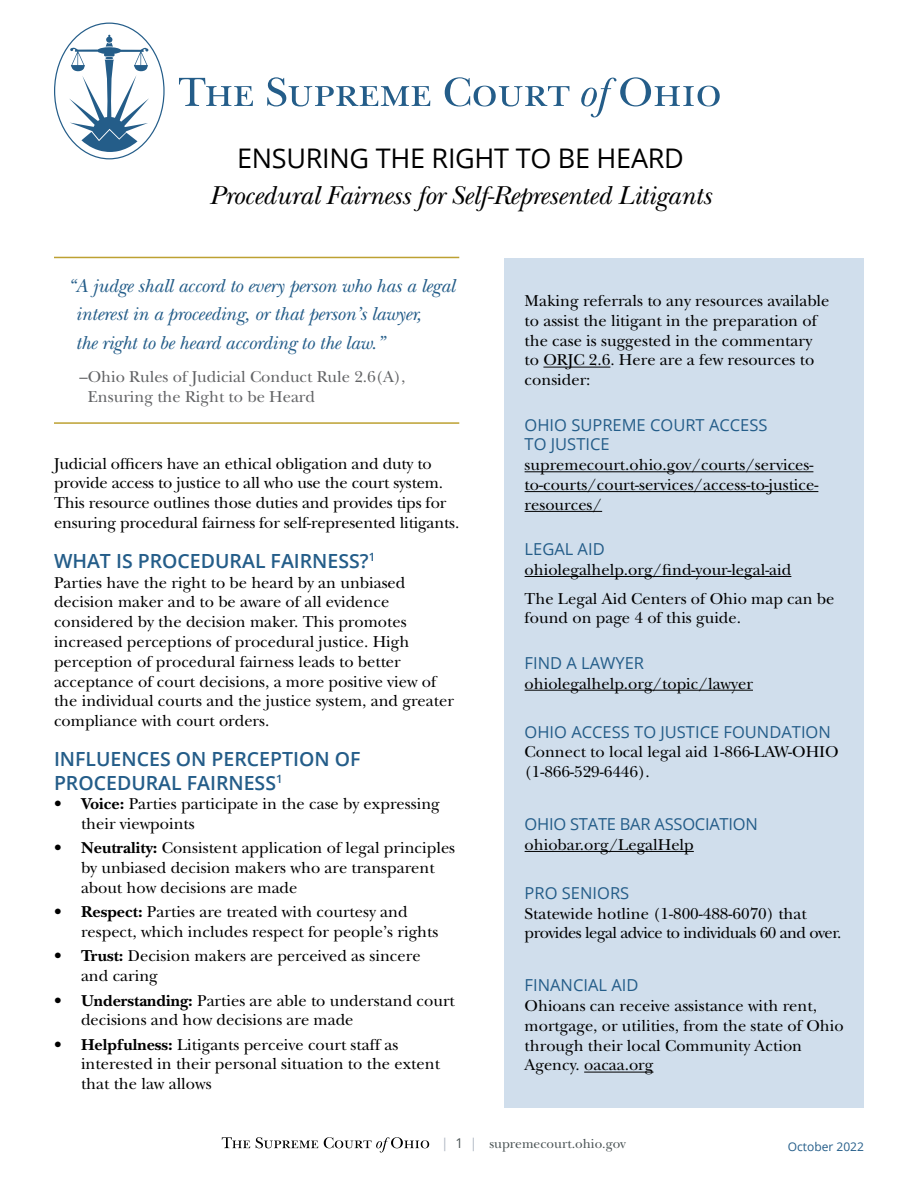
<style>
.page{position:relative;width:918px;height:1188px;background:#fff}
.page>*{position:absolute;margin:0;border:0;box-sizing:border-box;transform-origin:0 0}
.t1{font:italic 27px "New Baskerville Std";letter-spacing:-.01em;color:#000}
.t2{font:27px "Open Sans";letter-spacing:-.01em;color:#000}
.pullquote_--_body{font:italic 19.5px/28.5px "New Baskerville Std";letter-spacing:-.01em;color:#245d89}
.t3{font:600 19.5px/23.4px "Open Sans";color:#245d89}
.body{font:16.5px/19.8px "New Baskerville Std";color:#000}
.sidebar_--_body{font:16.5px/19.8px "New Baskerville Std";color:#000}
.body_--_bullets{font:16.5px/19.8px "New Baskerville Std";color:#000}
.sidebar_--_title{font:16.5px/19.8px "Open Sans";color:#245d89}
.body-2{font:16.5px/19.8px "New Baskerville Std";letter-spacing:-.03em;color:#000}
.pullquote_--_attribu{font:16.5px/19.8px "New Baskerville Std";color:#636466}
.subtitle{font:16.5px "Open Sans";color:#245d89}
.t4{font:13.5px "New Baskerville Std";color:#4b5455}
.t5{font:12px "Open Sans";color:#245d89}
.s1{font-weight:700}
.s2{font-family:"Open Sans";color:#b0b8c3}
.s3{font-family:"Open Sans"}
</style>
<div class="page">
<svg style="left:222px;top:1137px;width:28px;height:11px"></svg>
<svg style="left:256px;top:1137px;width:62px;height:11px"></svg>
<svg style="left:324px;top:1137px;width:105px;height:16px"></svg>
<div style="left:504px;top:258px;width:360px;height:849px;background:#d0deec"></div>
<hr style="left:543px;top:367px;width:67px;height:1px;background:#000">
<hr style="left:525px;top:471px;width:288px;height:1px;background:#000">
<hr style="left:525px;top:491px;width:293px;height:1px;background:#000">
<hr style="left:525px;top:511px;width:77px;height:1px;background:#000">
<hr style="left:525px;top:576px;width:266px;height:1px;background:#000">
<hr style="left:525px;top:690px;width:228px;height:1px;background:#000">
<hr style="left:525px;top:851px;width:169px;height:1px;background:#000">
<hr style="left:584px;top:1072px;width:69px;height:1px;background:#000">
<hr style="left:54px;top:257px;width:405px;height:1px;background:#bda132">
<hr style="left:54px;top:422px;width:405px;height:2px;background:#bda132">
<svg style="left:179px;top:78px;width:74px;height:28px"></svg>
<svg style="left:267px;top:77px;width:163px;height:29px"></svg>
<svg style="left:445px;top:77px;width:124px;height:29px"></svg>
<svg style="left:581px;top:77px;width:139px;height:40px"></svg>
<svg style="left:54px;top:23px;width:111px;height:136px"></svg>
<p class="t2" style="left:237px;top:140px;width:448px">ENSURING THE RIGHT TO BE HEARD</p>
<p class="t1" style="left:210px;top:180px;width:503px">Procedural Fairness for Self-Represented Litigants</p>
<p class="pullquote_--_body" style="left:75px;top:272px;width:381px;text-indent:-8px">“A judge shall accord to every person who has a legal interest in a proceeding, or that person’s lawyer,<br>the right to be heard according to the law.”</p>
<p class="pullquote_--_attribu" style="left:88px;top:367px;width:319px;text-indent:-8px">–Ohio Rules of Judicial Conduct Rule 2.6(A),<br>Ensuring the Right to be Heard</p>
<p class="body" style="left:54px;top:453px;width:407px">Judicial officers have an ethical obligation and duty to provide access to justice to all who use the court system.<br>This resource outlines those duties and provides tips for ensuring procedural fairness for self-represented litigants.</p>
<p class="t3" style="left:54px;top:549px;width:323px">WHAT IS PROCEDURAL FAIRNESS?<sup>1</sup></p>
<p class="body" style="left:54px;top:573px;width:401px">Parties have the right to be heard by an unbiased decision maker and to be aware of all evidence considered by the decision maker. This promotes increased perceptions of procedural justice. High perception of procedural fairness leads to better acceptance of court decisions, a more positive view of the individual courts and the justice system, and greater compliance with court orders.</p>
<p class="t3" style="left:54px;top:747px;width:308px">INFLUENCES ON PERCEPTION OF<br>PROCEDURAL FAIRNESS<sup>1</sup></p>
<p class="body_--_bullets" style="left:81px;top:794px;width:360px;text-indent:-27px">• <span class="s1">Voice:</span> Parties participate in the case by expressing their viewpoints</p>
<p class="body_--_bullets" style="left:81px;top:838px;width:376px;text-indent:-27px">• <span class="s1">Neutrality:</span> Consistent application of legal principles by unbiased decision makers who are transparent about how decisions are made</p>
<p class="body_--_bullets" style="left:81px;top:902px;width:359px;text-indent:-27px">• <span class="s1">Respect:</span> Parties are treated with courtesy and respect, which includes respect for people’s rights</p>
<p class="body_--_bullets" style="left:81px;top:946px;width:341px;text-indent:-27px">• <span class="s1">Trust:</span> Decision makers are perceived as sincere and caring</p>
<p class="body_--_bullets" style="left:81px;top:990px;width:375px;text-indent:-27px">• <span class="s1">Understanding:</span> Parties are able to understand court decisions and how decisions are made</p>
<p class="body_--_bullets" style="left:81px;top:1035px;width:361px;text-indent:-27px">• <span class="s1">Helpfulness:</span> Litigants perceive court staff as interested in their personal situation to the extent that the law allows</p>
<p class="sidebar_--_body" style="left:525px;top:291px;width:306px">Making referrals to any resources available to assist the litigant in the preparation of the case is suggested in the commentary to ORJC 2.6. Here are a few resources to consider:</p>
<p class="sidebar_--_title" style="left:525px;top:414px;width:244px">OHIO SUPREME COURT ACCESS<br>TO JUSTICE</p>
<p class="sidebar_--_body" style="left:525px;top:455px;width:295px">supremecourt.ohio.gov/courts/services&shy;to-courts/court-services/access-to-justice&shy;resources/</p>
<p class="sidebar_--_title" style="left:525px;top:539px;width:82px">LEGAL AID</p>
<p class="sidebar_--_body" style="left:525px;top:560px;width:268px">ohiolegalhelp.org/find-your-legal-aid</p>
<p class="sidebar_--_body" style="left:525px;top:589px;width:311px">The Legal Aid Centers of Ohio map can be found on page 4 of this guide.</p>
<p class="sidebar_--_title" style="left:525px;top:652px;width:121px">FIND A LAWYER</p>
<p class="sidebar_--_body" style="left:525px;top:673px;width:230px">ohiolegalhelp.org/topic/lawyer</p>
<p class="subtitle" style="left:525px;top:720px;width:308px">OHIO ACCESS TO JUSTICE FOUNDATION</p>
<p class="body" style="left:525px;top:742px;width:316px">Connect to local legal aid 1-866-LAW-OHIO (1-866-529-6446).</p>
<p class="sidebar_--_title" style="left:525px;top:814px;width:235px">OHIO STATE BAR ASSOCIATION</p>
<p class="sidebar_--_body" style="left:525px;top:835px;width:171px">ohiobar.org/LegalHelp</p>
<p class="subtitle" style="left:525px;top:882px;width:106px">PRO SENIORS</p>
<p class="body-2" style="left:525px;top:904px;width:318px">Statewide hotline (1-800-488-6070) that provides legal advice to individuals 60 and over.</p>
<p class="sidebar_--_title" style="left:525px;top:975px;width:115px">FINANCIAL AID</p>
<p class="sidebar_--_body" style="left:525px;top:996px;width:321px">Ohioans can receive assistance with rent, mortgage, or utilities, from the state of Ohio through their local Community Action Agency. oacaa.org</p>
<p class="t4" style="left:441px;top:1136px;width:186px"><span class="s2">|</span> <span class="s3">1</span> <span class="s2">|</span> supremecourt.ohio.gov</p>
<p class="t5" style="left:788px;top:1139px;width:78px">October 2022</p>
</div>
